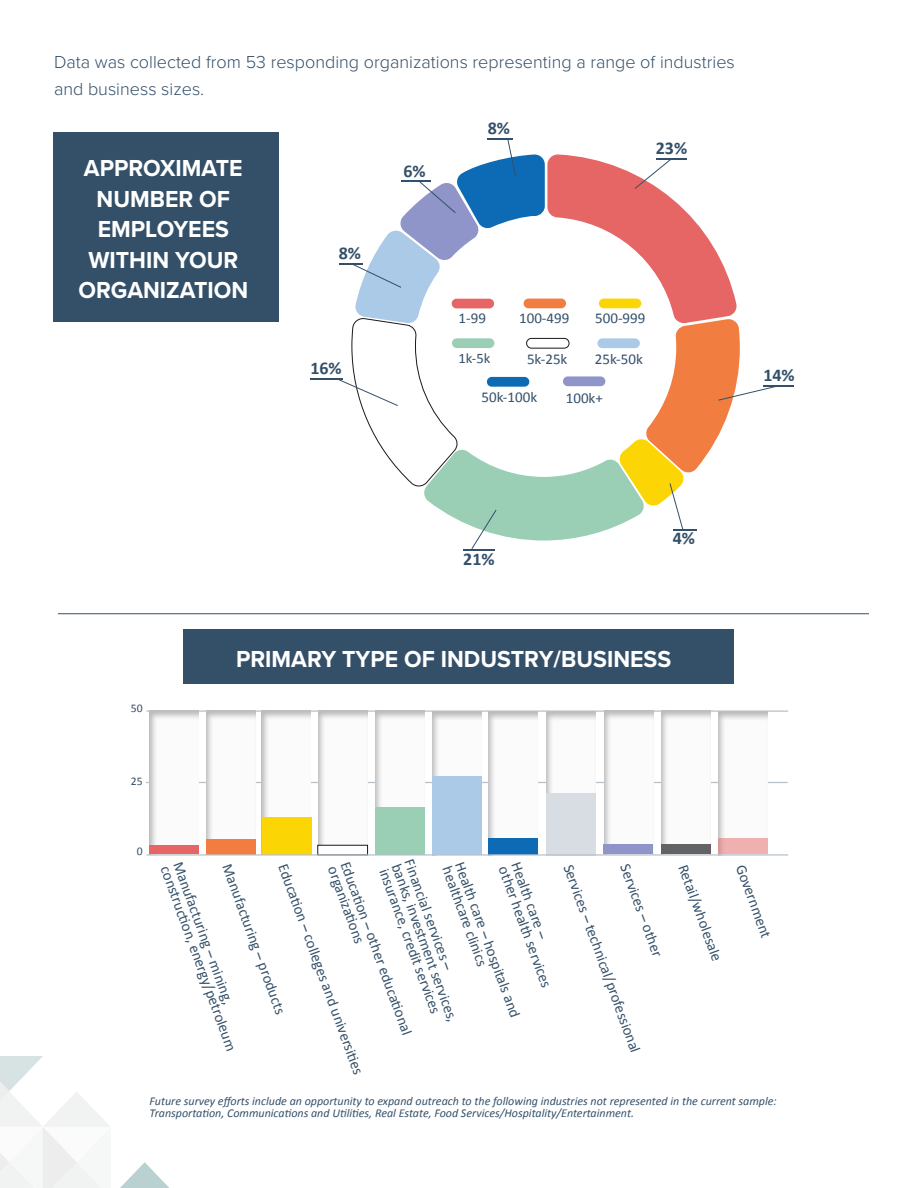
<style>
.page{position:relative;width:918px;height:1188px;background:#fff}
.page>*{position:absolute;margin:0;border:0;box-sizing:border-box;transform-origin:0 0}
.t1{font:700 24px/30.5px "Proxima Nova";color:#fff;text-align:center;scale:.96 1}
.t2{font:300 18px/27px "Proxima Nova";color:#345069}
.t3{font:700 18px "Calibri";color:#345069}
.t4{font:15px/13.4px "Calibri";color:#345069}
.t5{font:14.55px "Calibri";color:#345069}
.t6{font:italic 12px/12px "Calibri";color:#345069}
.t7{font:11.7px "Calibri";color:#345069}
</style>
<div class="page">
<hr style="left:763px;top:386px;width:31px;height:1px;background:#345069">
<hr style="left:463px;top:549px;width:32px;height:1px;background:#345069">
<hr style="left:310px;top:379px;width:32px;height:1px;background:#345069">
<svg style="left:338px;top:138px;width:439px;height:411px"></svg>
<div style="left:53px;top:132px;width:225px;height:190px;background:#345069"></div>
<div style="left:184px;top:630px;width:550px;height:54px;background:#345069"></div>
<hr style="left:146px;top:782px;width:641px;height:1px;background:#b7c1ca">
<div style="left:316px;top:708px;width:52px;height:147px;background:#231f20;opacity:.3"></div>
<div style="left:659px;top:707px;width:52px;height:147px;background:#231f20;opacity:.3"></div>
<div style="left:204px;top:708px;width:52px;height:147px;background:#231f20;opacity:.3"></div>
<div style="left:486px;top:708px;width:53px;height:147px;background:#231f20;opacity:.3"></div>
<div style="left:373px;top:708px;width:53px;height:147px;background:#231f20;opacity:.3"></div>
<div style="left:716px;top:709px;width:53px;height:147px;background:#231f20;opacity:.3"></div>
<div style="left:544px;top:708px;width:52px;height:147px;background:#231f20;opacity:.3"></div>
<div style="left:260px;top:708px;width:52px;height:147px;background:#231f20;opacity:.3"></div>
<div style="left:148px;top:708px;width:52px;height:147px;background:#231f20;opacity:.3"></div>
<div style="left:430px;top:708px;width:53px;height:147px;background:#231f20;opacity:.3"></div>
<div style="left:602px;top:708px;width:52px;height:147px;background:#231f20;opacity:.3"></div>
<div style="left:318px;top:845px;width:50px;height:10px;background:#fff;border:1px solid #191919"></div>
<div style="left:661px;top:845px;width:49px;height:9px;background:#636366"></div>
<div style="left:206px;top:839px;width:50px;height:15px;background:#f27d41"></div>
<div style="left:488px;top:839px;width:50px;height:16px;background:#0d6ab5"></div>
<div style="left:375px;top:807px;width:50px;height:48px;background:#9acfb6"></div>
<svg style="left:718px;top:839px;width:50px;height:15px"></svg>
<div style="left:546px;top:793px;width:50px;height:62px;background:#d7dde2"></div>
<div style="left:262px;top:818px;width:50px;height:37px;background:#fcd604"></div>
<div style="left:149px;top:845px;width:50px;height:9px;background:#e66565"></div>
<div style="left:432px;top:776px;width:50px;height:79px;background:#aacae7"></div>
<div style="left:604px;top:845px;width:49px;height:9px;background:#8f94c9"></div>
<hr style="left:147px;top:710px;width:641px;height:2px;background:#b7c1ca">
<hr style="left:147px;top:854px;width:641px;height:2px;background:#b7c1ca">
<svg style="left:0;top:1056px;width:110px;height:132px"></svg>
<svg style="left:120px;top:1162px;width:49px;height:26px"></svg>
<hr style="left:58px;top:613px;width:811px;height:1px;background:#345069">
<div style="left:452px;top:299px;width:42px;height:9px;background:#e66565;border-radius:5px"></div>
<p class="t2" style="left:54px;top:48px;width:682px">Data was collected from 53 responding organizations representing a range of industries and business sizes.</p>
<h1 class="t1" style="left:78px;top:153px;width:178px">APPROXIMATE<br>NUMBER OF<br>EMPLOYEES<br>WITHIN YOUR<br>ORGANIZATION</h1>
<p class="t3" style="left:339px;top:241px;width:24px">8%</p>
<p class="t3" style="left:310px;top:355px;width:33px">16%</p>
<p class="t3" style="left:403px;top:158px;width:24px">6%</p>
<p class="t3" style="left:488px;top:115px;width:24px">8%</p>
<p class="t3" style="left:656px;top:136px;width:33px">23%</p>
<p class="t4" style="left:459px;top:311px;width:29px">1-99</p>
<p class="t4" style="left:519px;top:311px;width:52px">100-499</p>
<p class="t4" style="left:595px;top:311px;width:52px">500-999</p>
<p class="t5" style="left:459px;top:348px;width:33px">1k-5k</p>
<p class="t4" style="left:527px;top:352px;width:42px">5k-25k</p>
<p class="t4" style="left:595px;top:352px;width:50px">25k-50k</p>
<p class="t4" style="left:482px;top:390px;width:57px">50k-100k</p>
<p class="t4" style="left:566px;top:391px;width:39px">100k+</p>
<p class="t3" style="left:463px;top:547px;width:33px">21%</p>
<p class="t3" style="left:673px;top:526px;width:24px">4%</p>
<p class="t7" style="left:131px;top:700px;width:13px">50</p>
<p class="t7" style="left:131px;top:773px;width:13px">25</p>
<p class="t7" style="left:137px;top:843px;width:7px">0</p>
<h1 class="t1" style="left:236px;top:643px;width:455px">PRIMARY TYPE OF INDUSTRY/BUSINESS</h1>
<p class="t3" style="left:763px;top:362px;width:33px">14%</p>
<p class="t4" style="left:416px;top:857px;width:169px;rotate:70deg">Financial services –<br>banks, investment services, insurance, credit services</p>
<p class="t4" style="left:466px;top:860px;width:167px;rotate:70deg">Health care – hospitals and healthcare clinics</p>
<p class="t4" style="left:522px;top:860px;width:130px;rotate:70deg">Health care –<br>other health services</p>
<p class="t4" style="left:575px;top:863px;width:201px;rotate:70deg">Services – technical/professional</p>
<p class="t4" style="left:352px;top:860px;width:185px;rotate:70deg">Educati on – other educati onal organizati ons</p>
<p class="t4" style="left:184px;top:860px;width:197px;rotate:70deg">Manufacturing – mining, constructi on, energy/petroleum</p>
<p class="t4" style="left:631px;top:862px;width:99px;rotate:70deg">Services – other</p>
<p class="t4" style="left:690px;top:863px;width:103px;rotate:70deg">Retail/wholesale</p>
<p class="t4" style="left:747px;top:863px;width:79px;rotate:70deg">Government</p>
<p class="t4" style="left:290px;top:862px;width:224px;rotate:70deg">Educati on – colleges and universiti es</p>
<p class="t4" style="left:234px;top:862px;width:160px;rotate:70deg">Manufacturing – products</p>
<p class="t6" style="left:150px;top:1094px;width:629px">Future survey efforts include an opportunity to expand outreach to the following industries not represented in the current sample:<br>Transportation, Communications and Utilities, Real Estate, Food Services/Hospitality/Entertainment.</p>
</div>
